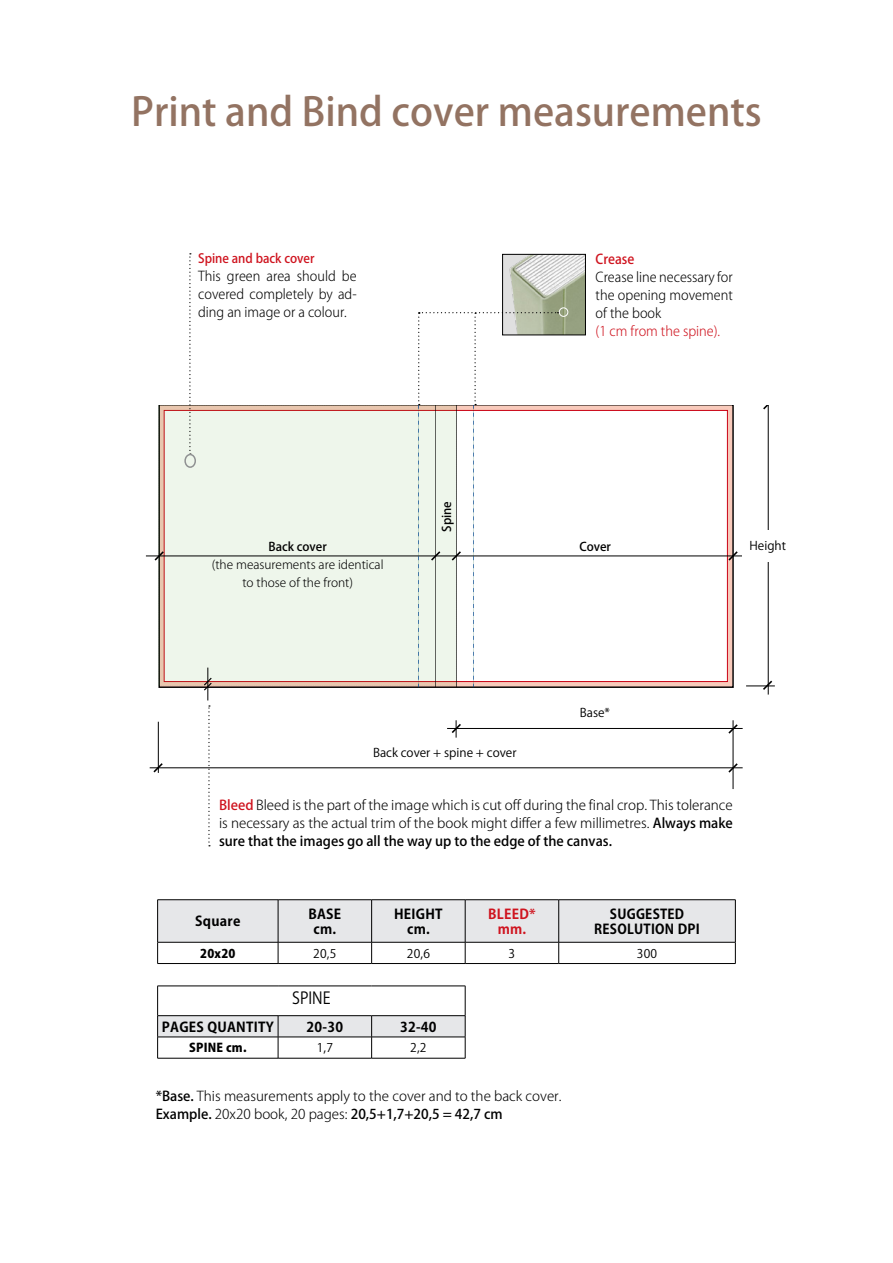
<style>
.page{position:relative;width:893px;height:1263px;background:#fff}
.page>*{position:absolute;margin:0;border:0;box-sizing:border-box;transform-origin:0 0}
.titolone_nero_26pt{font:500 39px "Koz Go Std";color:#937362}
.testo_9_pt{font:16.5px "Koz Go Std";color:#000;scale:.9 1}
.testo_9_pt-2{font:300 13.5px/18px "Koz Go Std";color:#000;text-align:justify}
.testo_9_pt-3{font:300 13.5px/18px "Koz Go Std";color:#000;text-align:justify;scale:.95 1}
.titoletti_9_5_pt__te{font:700 13.5px "Koz Go Std";letter-spacing:.02em;color:#000}
.testo_9_pt-4{font:500 13.5px "Koz Go Std";color:#000}
.testo_9_pt-5{font:300 13.5px "Koz Go Std";color:#cf141f;scale:.95 1}
.titoletti_9_5_pt__te-2{font:700 13.5px "Koz Go Std";letter-spacing:.02em;color:#cf141f}
.testo_9_pt-6{font:500 13.5px "Koz Go Std";color:#cf141f;scale:.95 1}
.testo_9_pt-7{font:500 12.75px "Koz Go Pro";color:#cf141f;scale:.95 1}
.testo_9_pt-8{font:300 12px "Koz Go Std";color:#000}
.testo_9_pt-9{font:12px "Koz Go Pro";color:#000}
.testo_9_pt-10{font:500 12px "Koz Go Std";color:#000}
.testo__8_pt_tabelle{font:12px "Koz Go Std";letter-spacing:.02em;color:#000}
.testo__8_pt_tabelle-2{font:800 12px "Koz Go Std";letter-spacing:.02em;color:#000}
.testo_9_pt-11{font:12px "Koz Go Std";color:#000}
.s1{font-weight:500;color:#cf141f}
.s2{font-weight:500}
.s3{font-weight:300}
</style>
<div class="page">
<svg style="left:158px;top:405px;width:576px;height:283px;background:#b1817a"></svg>
<div style="left:164px;top:410px;width:563px;height:271px;background:#fff"></div>
<div style="left:158px;top:405px;width:298px;height:281px;background:#eef6eb"></div>
<hr style="left:768px;top:405px;width:1px;height:289px;background:#000">
<hr style="left:733px;top:720px;width:1px;height:69px;background:#000">
<hr style="left:158px;top:722px;width:1px;height:51px;background:#000">
<hr style="left:150px;top:767px;width:593px;height:1px;background:#000">
<hr style="left:146px;top:556px;width:600px;height:1px;background:#000">
<svg style="left:763px;top:405px;width:6px;height:6px"></svg>
<svg style="left:746px;top:679px;width:29px;height:13px"></svg>
<svg style="left:727px;top:550px;width:12px;height:12px"></svg>
<svg style="left:727px;top:762px;width:12px;height:12px"></svg>
<svg style="left:152px;top:761px;width:12px;height:12px"></svg>
<hr style="left:447px;top:728px;width:296px;height:1px;background:#000">
<svg style="left:728px;top:723px;width:10px;height:12px"></svg>
<svg style="left:451px;top:720px;width:10px;height:18px"></svg>
<svg style="left:153px;top:550px;width:13px;height:12px"></svg>
<div style="left:742px;top:530px;width:51px;height:31px;background:#fff"></div>
<div style="left:503px;top:254px;width:82px;height:81px;background:#e0e0e0"></div>
<img style="left:509px;top:256px;width:75px;height:77px">
<div style="left:502px;top:254px;width:84px;height:81px;border:1px solid #000"></div>
<svg style="left:418px;top:312px;width:141px;height:375px"></svg>
<div style="left:559px;top:307px;width:9px;height:10px;border:1px solid #fff;border-radius:50%"></div>
<svg style="left:208px;top:705px;width:2px;height:141px"></svg>
<hr style="left:208px;top:668px;width:1px;height:32px;background:#000">
<svg style="left:203px;top:676px;width:10px;height:16px"></svg>
<svg style="left:157px;top:986px;width:309px;height:72px"></svg>
<hr style="left:157px;top:1058px;width:121px;height:1px;background:#000">
<hr style="left:278px;top:1058px;width:94px;height:1px;background:#000">
<hr style="left:372px;top:1058px;width:93px;height:1px;background:#000">
<hr style="left:157px;top:899px;width:121px;height:1px;background:#000">
<hr style="left:278px;top:899px;width:94px;height:1px;background:#000">
<hr style="left:372px;top:899px;width:93px;height:1px;background:#000">
<hr style="left:465px;top:899px;width:94px;height:1px;background:#000">
<hr style="left:559px;top:899px;width:176px;height:1px;background:#000">
<hr style="left:157px;top:963px;width:121px;height:1px;background:#000">
<hr style="left:278px;top:963px;width:94px;height:1px;background:#000">
<hr style="left:372px;top:963px;width:93px;height:1px;background:#000">
<hr style="left:465px;top:963px;width:94px;height:1px;background:#000">
<svg style="left:157px;top:900px;width:579px;height:63px"></svg>
<hr style="left:559px;top:963px;width:176px;height:1px;background:#000">
<svg style="left:189px;top:253px;width:2px;height:201px"></svg>
<div style="left:184px;top:454px;width:12px;height:14px;border:2px solid #909293;border-radius:50%"></div>
<p class="titolone_nero_26pt" style="left:131px;top:87px;width:632px">Print and Bind cover measurements</p>
<p class="testo_9_pt-7" style="left:198px;top:251px;width:124px">Spine and back cover</p>
<p class="testo_9_pt-3" style="left:198px;top:268px;width:168px">This green area should be covered completely by ad&shy;ding an image or a colour.</p>
<p class="testo_9_pt-10" style="left:439px;top:532px;width:32px;rotate:-90deg">Spine</p>
<p class="testo_9_pt-6" style="left:596px;top:251px;width:42px">Crease</p>
<p class="testo_9_pt-3" style="left:596px;top:268px;width:146px">Crease line necessary for the opening movement of the book</p>
<p class="testo_9_pt-5" style="left:596px;top:323px;width:133px">(1 cm from the spine).</p>
<p class="testo_9_pt-10" style="left:269px;top:539px;width:60px">Back cover</p>
<p class="testo_9_pt-10" style="left:579px;top:539px;width:33px">Cover</p>
<p class="testo_9_pt-11" style="left:749px;top:539px;width:38px">Height</p>
<p class="testo_9_pt-8" style="left:212px;top:557px;width:173px">(the measurements are identical</p>
<p class="testo_9_pt-8" style="left:242px;top:575px;width:112px">to those of the front)</p>
<p class="testo_9_pt-9" style="left:373px;top:745px;width:145px">Back cover + spine + cover</p>
<p class="testo_9_pt-9" style="left:580px;top:704px;width:32px">Base*</p>
<p class="testo_9_pt-2" style="left:219px;top:797px;width:515px"><span class="s1">Bleed</span> Bleed is the part of the image which is cut off during the final crop. This tolerance is necessary as the actual trim of the book might differ a few millimetres. <span class="s2">Always make sure that the images go all the way up to the edge of the canvas.</span></p>
<p class="titoletti_9_5_pt__te" style="left:195px;top:913px;width:47px">Square</p>
<p class="titoletti_9_5_pt__te" style="left:308px;top:905px;width:34px">BASE</p>
<p class="titoletti_9_5_pt__te" style="left:313px;top:920px;width:24px">cm.</p>
<p class="titoletti_9_5_pt__te" style="left:394px;top:905px;width:50px">HEIGHT</p>
<p class="titoletti_9_5_pt__te" style="left:407px;top:920px;width:24px">cm.</p>
<p class="titoletti_9_5_pt__te-2" style="left:488px;top:905px;width:49px">BLEED*</p>
<p class="titoletti_9_5_pt__te-2" style="left:498px;top:920px;width:30px">mm.</p>
<p class="titoletti_9_5_pt__te" style="left:610px;top:905px;width:76px">SUGGESTED</p>
<p class="titoletti_9_5_pt__te" style="left:594px;top:920px;width:107px">RESOLUTION DPI</p>
<p class="testo__8_pt_tabelle-2" style="left:200px;top:945px;width:37px">20x20</p>
<p class="testo__8_pt_tabelle" style="left:313px;top:946px;width:25px">20,5</p>
<p class="testo__8_pt_tabelle" style="left:407px;top:946px;width:25px">20,6</p>
<p class="testo__8_pt_tabelle" style="left:509px;top:946px;width:8px">3</p>
<p class="testo__8_pt_tabelle" style="left:637px;top:946px;width:22px">300</p>
<p class="testo_9_pt" style="left:292px;top:988px;width:44px">SPINE</p>
<p class="titoletti_9_5_pt__te" style="left:162px;top:1018px;width:114px">PAGES QUANTITY</p>
<p class="titoletti_9_5_pt__te" style="left:307px;top:1018px;width:38px">20-30</p>
<p class="titoletti_9_5_pt__te" style="left:400px;top:1018px;width:38px">32-40</p>
<p class="testo__8_pt_tabelle-2" style="left:189px;top:1040px;width:59px">SPINE cm.</p>
<p class="testo__8_pt_tabelle" style="left:317px;top:1040px;width:18px">1,7</p>
<p class="testo__8_pt_tabelle" style="left:410px;top:1040px;width:18px">2,2</p>
<p class="testo_9_pt-2" style="left:156px;top:1087px;width:407px"><span class="s2">*Base.</span> This measurements apply to the cover and to the back cover.</p>
<p class="testo_9_pt-4" style="left:156px;top:1105px;width:348px">Example. <span class="s3">20x20 book, 20 pages:</span> 20,5+1,7+20,5 = 42,7 cm</p>
</div>
